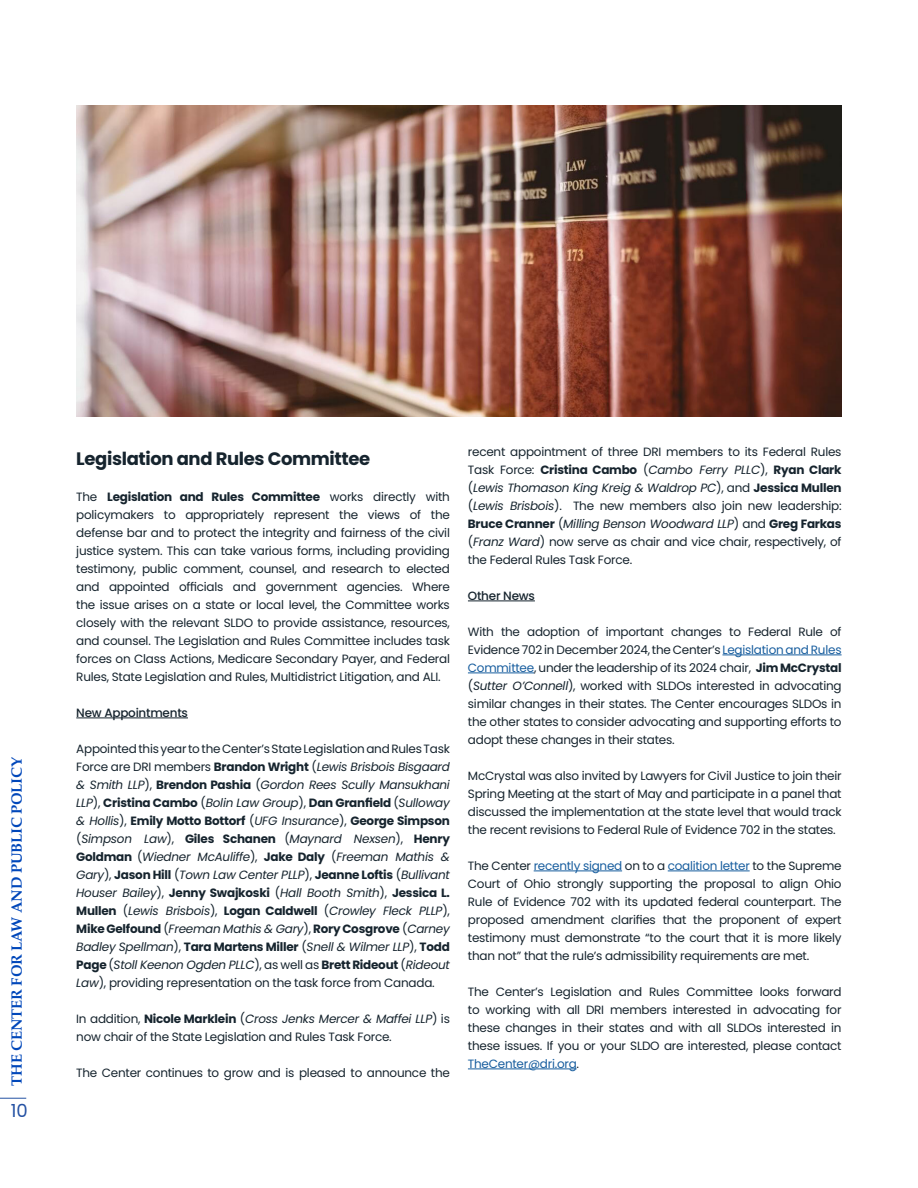
<style>
.page{position:relative;width:918px;height:1188px;background:#fff}
.page>*{position:absolute;margin:0;border:0;box-sizing:border-box;transform-origin:0 0}
.Body_Text{font:700 18px "Poppins";letter-spacing:-.02em;color:#16242e}
.t1{font:18px "Poppins";color:#2451a3}
.t2{font:700 15px "Palatino";letter-spacing:-.01em;color:#0047ba}
.Body_Text-2{font:12px/18px "Poppins";letter-spacing:-.02em;color:#16242e;text-align:justify}
.Body_Text-3{font:italic 12px/18px "Poppins";letter-spacing:-.02em;color:#16242e;text-align:justify}
.Body_Text-4{font:500 12px "Poppins";letter-spacing:-.02em;color:#16242e}
.s1{font-weight:700}
.s2{font-style:normal}
.s3{font-weight:700;font-style:normal}
.s4{font-style:italic}
.s5{color:#175d9e}
</style>
<div class="page">
<svg style="left:0;top:1098px;width:26px;height:1px"></svg>
<hr style="left:76px;top:718px;width:112px;height:1px;background:#16242e">
<hr style="left:468px;top:601px;width:67px;height:1px;background:#16242e">
<hr style="left:722px;top:655px;width:120px;height:1px;background:#175d9e">
<hr style="left:468px;top:673px;width:66px;height:1px;background:#175d9e">
<hr style="left:534px;top:871px;width:88px;height:1px;background:#175d9e">
<hr style="left:668px;top:871px;width:82px;height:1px;background:#175d9e">
<hr style="left:468px;top:1069px;width:109px;height:1px;background:#175d9e">
<img style="left:76px;top:105px;width:766px;height:312px">
<p class="t2" style="left:4px;top:1086px;width:330px;rotate:-90deg">THE CENTER FOR LAW AND PUBLIC POLICY</p>
<h1 class="t1" style="left:11px;top:1101px;width:19px">10</h1>
<p class="Body_Text" style="left:76px;top:448px;width:295px">Legislation and Rules Committee</p>
<p class="Body_Text-2" style="left:76px;top:488px;width:375px">The <span class="s1">Legislation and Rules Committee</span> works directly with policymakers to appropriately represent the views of the defense bar and to protect the integrity and fairness of the civil justice system. This can take various forms, including providing testimony, public comment, counsel, and research to elected and appointed officials and government agencies. Where the issue arises on a state or local level, the Committee works closely with the relevant SLDO to provide assistance, resources, and counsel. The Legislation and Rules Committee includes task forces on Class Actions, Medicare Secondary Payer, and Federal Rules, State Legislation and Rules, Multidistrict Litigation, and ALI.</p>
<p class="Body_Text-4" style="left:76px;top:706px;width:113px">New Appointments</p>
<p class="Body_Text-3" style="left:76px;top:740px;width:375px"><span class="s2">Appointed this year to the Center’s State Legislation and Rules Task Force are DRI members</span> <span class="s3">Brandon Wright</span> <span class="s2">(</span>Lewis Brisbois Bisgaard &amp; Smith LLP<span class="s2">),</span> <span class="s3">Brendon Pashia</span> <span class="s2">(</span>Gordon Rees Scully Mansukhani LLP<span class="s2">),</span> <span class="s3">Cristina Cambo</span> <span class="s2">(</span>Bolin Law Group<span class="s2">),</span> <span class="s3">Dan Granfield</span> <span class="s2">(</span>Sulloway &amp; Hollis<span class="s2">),</span> <span class="s3">Emily Motto Bottorf</span> <span class="s2">(</span>UFG Insurance<span class="s2">),</span> <span class="s3">George Simpson </span><span class="s2">(</span>Simpson Law<span class="s2">),</span> <span class="s3">Giles Schanen</span> <span class="s2">(</span>Maynard Nexsen<span class="s2">),</span> <span class="s3">Henry Goldman</span> <span class="s2">(</span>Wiedner McAuliffe<span class="s2">),</span> <span class="s3">Jake Daly</span> <span class="s2">(</span>Freeman Mathis &amp; Gary<span class="s2">),</span> <span class="s3">Jason Hill</span> <span class="s2">(</span>Town Law Center PLLP<span class="s2">),</span> <span class="s3">Jeanne Loftis</span> <span class="s2">(</span>Bullivant Houser Bailey<span class="s2">),</span> <span class="s3">Jenny Swajkoski</span> <span class="s2">(</span>Hall Booth Smith<span class="s2">),</span> <span class="s3">Jessica L.<br>Mullen</span> <span class="s2">(</span>Lewis Brisbois<span class="s2">),</span> <span class="s3">Logan Caldwell</span> <span class="s2">(</span>Crowley Fleck PLLP<span class="s2">), </span><span class="s3">Mike Gelfound</span> <span class="s2">(</span>Freeman Mathis &amp; Gary<span class="s2">),</span> <span class="s3">Rory Cosgrove</span> <span class="s2">(</span>Carney Badley Spellman<span class="s2">),</span> <span class="s3">Tara Martens Miller</span> <span class="s2">(</span>Snell &amp; Wilmer LLP<span class="s2">),</span> <span class="s3">Todd Page</span> <span class="s2">(</span>Stoll Keenon Ogden PLLC<span class="s2">), as well as</span> <span class="s3">Brett Rideout</span> <span class="s2">(</span>Rideout Law<span class="s2">), providing representation on the task force from Canada.</span></p>
<p class="Body_Text-2" style="left:76px;top:1010px;width:375px">In addition, <span class="s1">Nicole Marklein</span> (<span class="s4">Cross Jenks Mercer &amp; Maffei LLP</span>) is now chair of the State Legislation and Rules Task Force.</p>
<p class="Body_Text-2" style="left:76px;top:1064px;width:375px">The Center continues to grow and is pleased to announce the</p>
<p class="Body_Text-2" style="left:468px;top:443px;width:375px">recent appointment of three DRI members to its Federal Rules Task Force: <span class="s1">Cristina Cambo</span> (<span class="s4">Cambo Ferry PLLC</span>), <span class="s1">Ryan Clark </span>(<span class="s4">Lewis Thomason King Kreig &amp; Waldrop PC</span>), and <span class="s1">Jessica Mullen </span>(<span class="s4">Lewis Brisbois</span>). The new members also join new leadership:<br><span class="s1">Bruce Cranner</span> (<span class="s4">Milling Benson Woodward LLP</span>) and <span class="s1">Greg Farkas </span>(<span class="s4">Franz Ward</span>) now serve as chair and vice chair, respectively, of the Federal Rules Task Force.</p>
<p class="Body_Text-4" style="left:468px;top:589px;width:68px">Other News</p>
<p class="Body_Text-2" style="left:468px;top:623px;width:375px">With the adoption of important changes to Federal Rule of Evidence 702 in December 2024, the Center’s <span class="s5">Legislation and Rules Committee</span>, under the leadership of its 2024 chair, <span class="s1">Jim McCrystal </span>(<span class="s4">Sutter O’Connell</span>), worked with SLDOs interested in advocating similar changes in their states. The Center encourages SLDOs in the other states to consider advocating and supporting efforts to adopt these changes in their states.</p>
<p class="Body_Text-2" style="left:468px;top:767px;width:375px">McCrystal was also invited by Lawyers for Civil Justice to join their Spring Meeting at the start of May and participate in a panel that discussed the implementation at the state level that would track the recent revisions to Federal Rule of Evidence 702 in the states.</p>
<p class="Body_Text-2" style="left:468px;top:857px;width:375px">The Center <span class="s5">recently signed</span> on to a <span class="s5">coalition letter</span> to the Supreme Court of Ohio strongly supporting the proposal to align Ohio Rule of Evidence 702 with its updated federal counterpart. The proposed amendment clarifies that the proponent of expert testimony must demonstrate “to the court that it is more likely than not” that the rule’s admissibility requirements are met.</p>
<p class="Body_Text-2" style="left:468px;top:983px;width:375px">The Center’s Legislation and Rules Committee looks forward to working with all DRI members interested in advocating for these changes in their states and with all SLDOs interested in these issues. If you or your SLDO are interested, please contact <span class="s5">TheCenter@dri.org</span>.</p>
</div>
